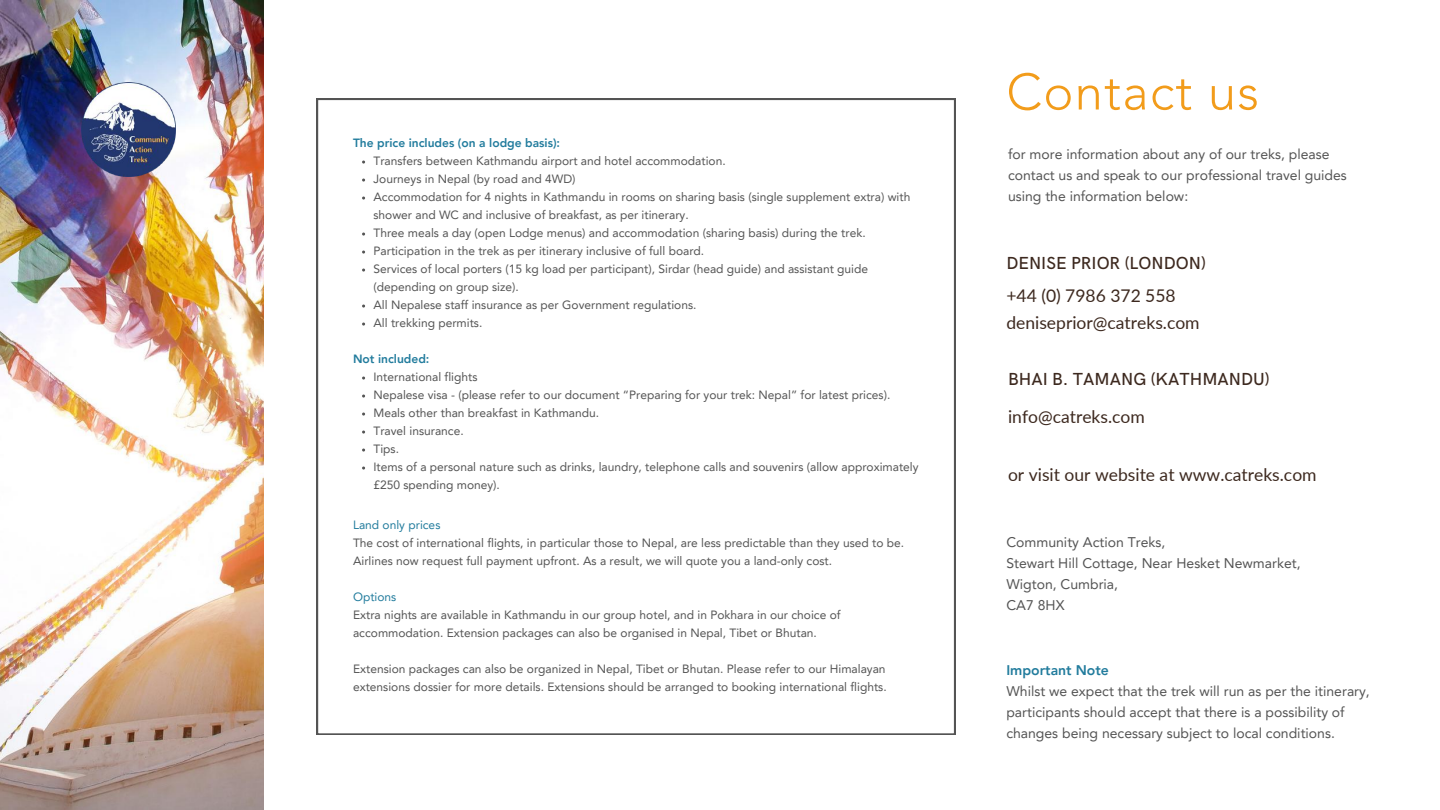
<style>
.page{position:relative;width:1440px;height:810px;background:#fff}
.page>*{position:absolute;margin:0;border:0;box-sizing:border-box;transform-origin:0 0}
.t1{font:300 50.7px "Avenir LT Pro";letter-spacing:.025em;color:#f29c1b}
.t2{font:17.5px/26.2px "Lato";color:#3d291f}
.t3{font:500 17.5px "HK Grotesk";color:#3d291f}
.t4{font:14px/21px "Avenir LT Pro";color:#545454}
.t5{font:800 14px "Avenir LT Pro";color:#227c9d}
.t6{font:12px/18px "Avenir LT Pro";color:#545454}
.t7{font:800 12px "Avenir LT Pro";color:#227c9d}
.t8{font:12px "Avenir LT Pro";color:#227c9d}
</style>
<div class="page">
<img style="left:0;top:0;width:264px;height:810px">
<img style="left:81px;top:82px;width:95px;height:95px">
<svg style="left:317px;top:99px;width:638px;height:636px"></svg>
<p class="t7" style="left:353px;top:138px;width:209px">The price includes (on a lodge basis):</p>
<p class="t6" style="left:373px;top:153px;width:538px">Transfers between Kathmandu airport and hotel accommodation.<br>Journeys in Nepal (by road and 4WD)<br>Accommodation for 4 nights in Kathmandu in rooms on sharing basis (single supplement extra) with shower and WC and inclusive of breakfast, as per itinerary.<br>Three meals a day (open Lodge menus) and accommodation (sharing basis) during the trek.<br>Participation in the trek as per itinerary inclusive of full board.<br>Services of local porters (15 kg load per participant), Sirdar (head guide) and assistant guide (depending on group size).<br>All Nepalese staff insurance as per Government regulations.<br>All trekking permits.</p>
<p class="t7" style="left:353px;top:354px;width:78px">Not included:</p>
<p class="t6" style="left:373px;top:369px;width:547px">International flights<br>Nepalese visa - (please refer to our document “Preparing for your trek: Nepal” for latest prices).<br>Meals other than breakfast in Kathmandu.<br>Travel insurance.<br>Tips.<br>Items of a personal nature such as drinks, laundry, telephone calls and souvenirs (allow approximately £250 spending money).</p>
<p class="t8" style="left:353px;top:520px;width:89px">Land only prices</p>
<p class="t6" style="left:353px;top:535px;width:553px">The cost of international flights, in particular those to Nepal, are less predictable than they used to be.<br>Airlines now request full payment upfront. As a result, we will quote you a land-only cost.</p>
<p class="t8" style="left:353px;top:592px;width:45px">Options</p>
<p class="t6" style="left:353px;top:607px;width:489px">Extra nights are available in Kathmandu in our group hotel, and in Pokhara in our choice of accommodation. Extension packages can also be organised in Nepal, Tibet or Bhutan.</p>
<p class="t6" style="left:353px;top:661px;width:535px">Extension packages can also be organized in Nepal, Tibet or Bhutan. Please refer to our Himalayan extensions dossier for more details. Extensions should be arranged to booking international flights.</p>
<h1 class="t1" style="left:1006px;top:71px;width:254px">Contact us</h1>
<p class="t4" style="left:1008px;top:145px;width:340px">for more information about any of our treks, please contact us and speak to our professional travel guides using the information below:</p>
<h2 class="t3" style="left:1006px;top:253px;width:201px">DENISE PRIOR (LONDON)</h2>
<h2 class="t2" style="left:1006px;top:282px;width:195px">+44 (0) 7986 372 558 deniseprior@catreks.com</h2>
<h2 class="t3" style="left:1008px;top:369px;width:263px">BHAI B. TAMANG (KATHMANDU)</h2>
<h2 class="t2" style="left:1008px;top:403px;width:138px">info@catreks.com</h2>
<h2 class="t2" style="left:1008px;top:461px;width:310px">or visit our website at www.catreks.com</h2>
<p class="t4" style="left:1006px;top:533px;width:296px">Community Action Treks,<br>Stewart Hill Cottage, Near Hesket Newmarket,<br>Wigton, Cumbria,<br>CA7 8HX</p>
<p class="t5" style="left:1006px;top:664px;width:104px">Important Note</p>
<p class="t4" style="left:1006px;top:682px;width:365px">Whilst we expect that the trek will run as per the itinerary, participants should accept that there is a possibility of changes being necessary subject to local conditions.</p>
</div>
